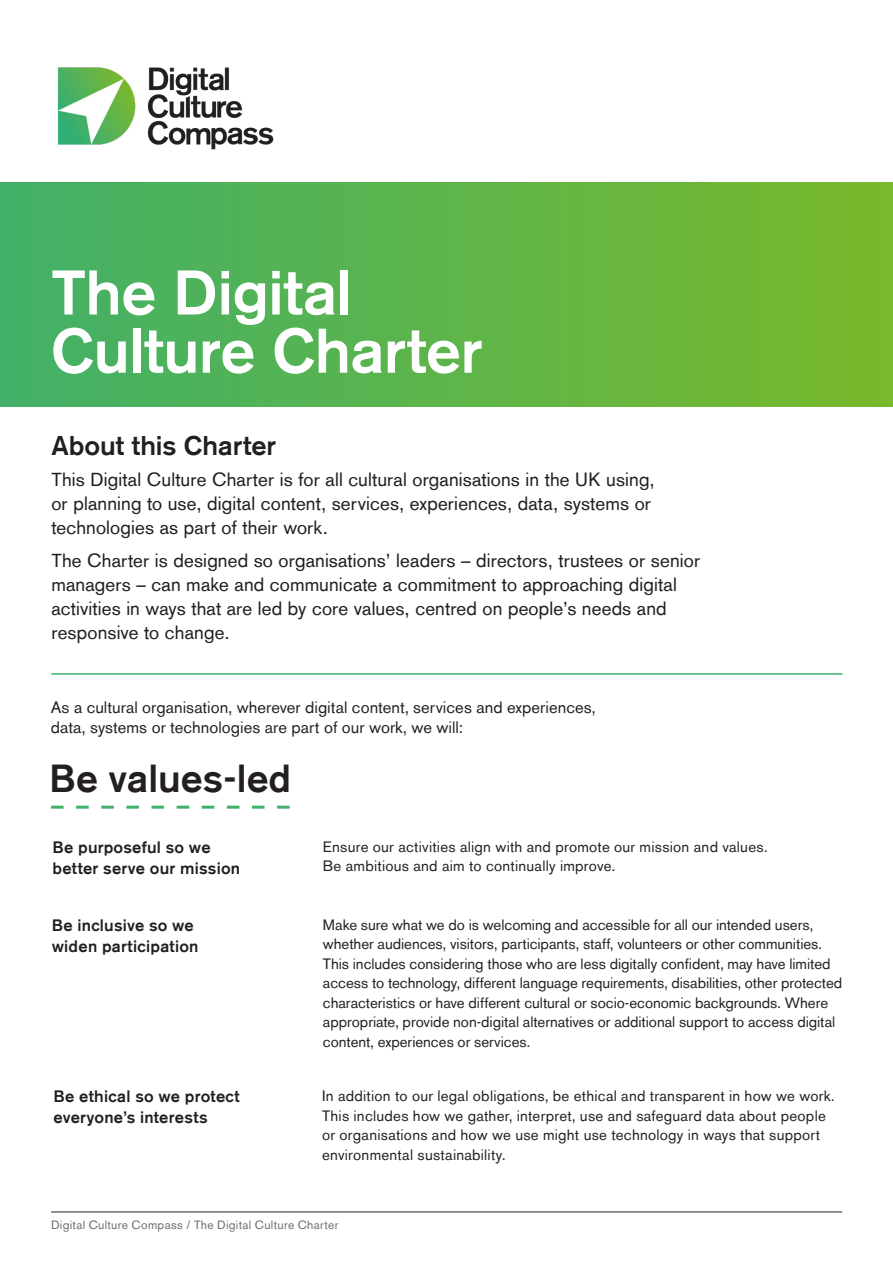
<style>
.page{position:relative;width:893px;height:1263px;background:#fff}
.page>*{position:absolute;margin:0;border:0;box-sizing:border-box;transform-origin:0 0}
.t1{font:500 62.4px/58.2px "Akzidenz Grotesk BE";letter-spacing:-.01em;color:#fff}
.t2{font:500 39px "Akzidenz Grotesk BE";color:#231f20}
.t3{font:500 27px "Akzidenz Grotesk BE";color:#231f20}
.t4{font:18.75px/24px "Akzidenz Grotesk";letter-spacing:.005em;color:#231f20}
.t5{font:16.5px/19.8px "Akzidenz Grotesk BE";letter-spacing:.005em;color:#231f20}
.t6{font:500 16.5px/21px "Akzidenz Grotesk BE";letter-spacing:.015em;color:#231f20}
.t7{font:15px/19.5px "Akzidenz Grotesk BE";color:#231f20}
.t8{font:12px "Akzidenz Grotesk BE";letter-spacing:.03em;color:#6c6d70}
</style>
<div class="page">
<div style="left:0;top:183px;width:893px;height:223px;background:linear-gradient(to right,#41b068,#79b92b)"></div>
<img style="left:57px;top:67px;width:217px;height:83px">
<hr style="left:51px;top:1211px;width:791px;height:1px;background:#231f20">
<hr style="left:51px;top:673px;width:791px;height:2px;background:#40b06a">
<svg style="left:51px;top:806px;width:239px;height:3px"></svg>
<p class="t1" style="left:51px;top:263px;width:433px">The Digital<br>Culture Charter</p>
<p class="t3" style="left:51px;top:429px;width:226px">About this Charter</p>
<p class="t4" style="left:51px;top:469px;width:605px">This Digital Culture Charter is for all cultural organisations in the UK using, or planning to use, digital content, services, experiences, data, systems or technologies as part of their work.</p>
<p class="t4" style="left:51px;top:550px;width:650px">The Charter is designed so organisations’ leaders – directors, trustees or senior managers – can make and communicate a commitment to approaching digital activities in ways that are led by core values, centred on people’s needs and responsive to change.</p>
<p class="t5" style="left:51px;top:698px;width:546px">As a cultural organisation, wherever digital content, services and experiences, data, systems or technologies are part of our work, we will:</p>
<p class="t2" style="left:49px;top:754px;width:244px">Be values-led</p>
<p class="t6" style="left:52px;top:836px;width:189px">Be purposeful so we better serve our mission</p>
<p class="t7" style="left:323px;top:836px;width:446px">Ensure our activities align with and promote our mission and values.<br>Be ambitious and aim to continually improve.</p>
<p class="t6" style="left:52px;top:914px;width:148px">Be inclusive so we widen participation</p>
<p class="t7" style="left:323px;top:915px;width:521px">Make sure what we do is welcoming and accessible for all our intended users, whether audiences, visitors, participants, staff, volunteers or other communities.<br>This includes considering those who are less digitally confident, may have limited access to technology, different language requirements, disabilities, other protected characteristics or have different cultural or socio-economic backgrounds. Where appropriate, provide non-digital alternatives or additional support to access digital content, experiences or services.</p>
<p class="t6" style="left:54px;top:1086px;width:188px">Be ethical so we protect everyone’s interests</p>
<p class="t7" style="left:322px;top:1086px;width:514px">In addition to our legal obligations, be ethical and transparent in how we work.<br>This includes how we gather, interpret, use and safeguard data about people or organisations and how we use might use technology in ways that support environmental sustainability.</p>
<p class="t8" style="left:51px;top:1218px;width:289px">Digital Culture Compass / The Digital Culture Charter</p>
</div>
